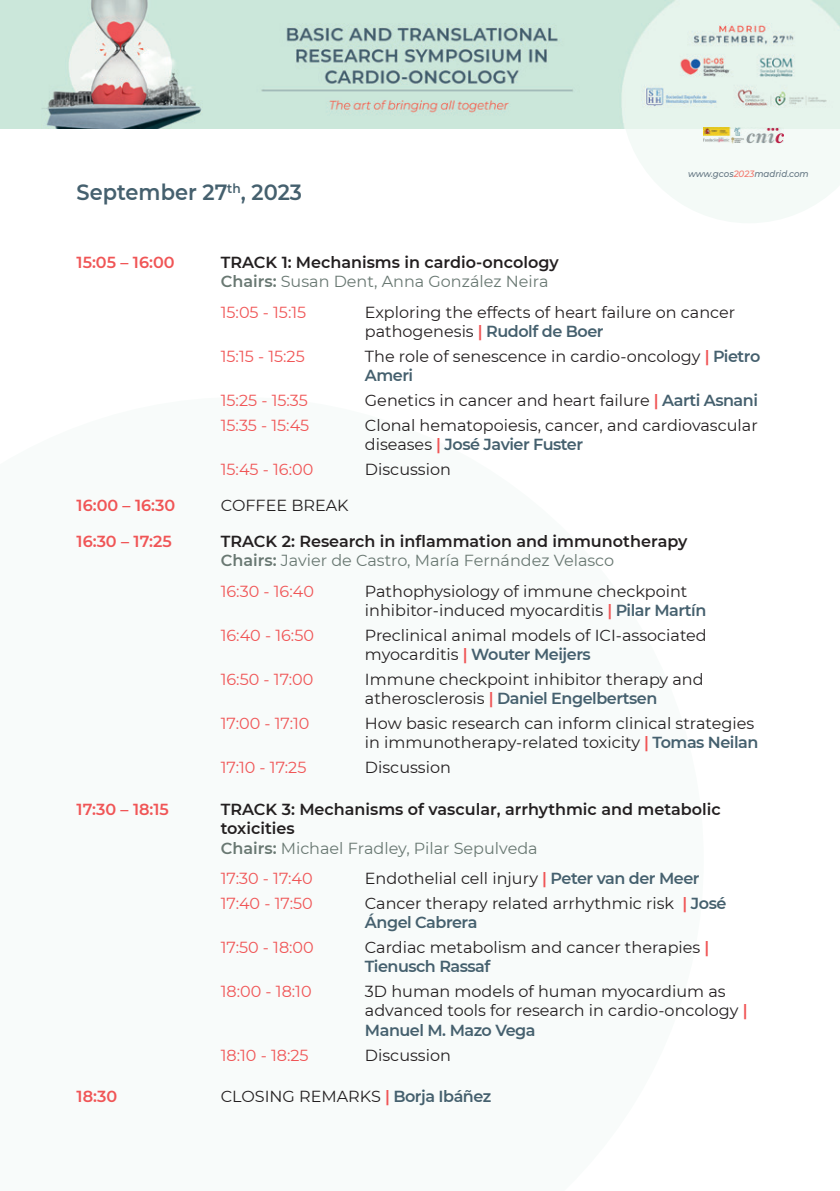
<style>
.page{position:relative;width:840px;height:1191px;background:#fff}
.page>*{position:absolute;margin:0;border:0;box-sizing:border-box;transform-origin:0 0}
.t1{font:600 22px "Montserrat";color:#45606e;scale:.95 1}
.t2{font:16px/19.2px "Montserrat";color:#231f20}
.t3{font:600 16px/19.2px "Montserrat";color:#231f20}
.t4{font:16px "Montserrat";color:#f05556}
.t5{font:600 16px "Montserrat";color:#f05556}
.t6{font:16px "Montserrat";color:#697872}
.t7{font:italic 500 9.2px "Montserrat";color:#637582;scale:.95 1}
.s1{color:#f3796e}
.s2{color:#697872}
.s3{font-weight:400;color:#697872}
.s4{font-weight:600;color:#f05556}
.s5{font-weight:600;color:#45606e}
.s6{font-weight:600}
</style>
<div class="page">
<svg style="left:620px;top:128px;width:219px;height:95px;fill:#f4faf7"></svg>
<img style="left:0;top:0;width:839px;height:128px">
<img style="left:703px;top:128px;width:79px;height:16px">
<p class="t1" style="left:77px;top:176px;width:239px">September 27<sup>th</sup>, 2023</p>
<p class="t7" style="left:687px;top:167px;width:129px">www.gcos<span class="s1">2023</span>madrid.com</p>
<p class="t5" style="left:77px;top:251px;width:99px">15:05 – 16:00</p>
<p class="t3" style="left:221px;top:252px;width:339px">TRACK 1: Mechanisms in cardio-oncology<br><span class="s2">Chairs:</span> <span class="s3">Susan Dent, Anna González Neira</span></p>
<p class="t4" style="left:221px;top:301px;width:87px">15:05 - 15:15</p>
<p class="t2" style="left:365px;top:302px;width:371px">Exploring the effects of heart failure on cancer pathogenesis <span class="s4">|</span> <span class="s5">Rudolf de Boer</span></p>
<p class="t4" style="left:221px;top:345px;width:85px">15:15 - 15:25</p>
<p class="t2" style="left:365px;top:346px;width:396px">The role of senescence in cardio-oncology <span class="s4">|</span> <span class="s5">Pietro<br>Ameri</span></p>
<p class="t4" style="left:221px;top:389px;width:89px">15:25 - 15:35</p>
<p class="t2" style="left:365px;top:390px;width:394px">Genetics in cancer and heart failure <span class="s4">|</span> <span class="s5">Aarti Asnani</span></p>
<p class="t4" style="left:221px;top:414px;width:90px">15:35 - 15:45</p>
<p class="t2" style="left:365px;top:415px;width:394px">Clonal hematopoiesis, cancer, and cardiovascular diseases <span class="s4">|</span> <span class="s5">José Javier Fuster</span></p>
<p class="t4" style="left:221px;top:458px;width:94px">15:45 - 16:00</p>
<p class="t2" style="left:365px;top:459px;width:87px">Discussion</p>
<p class="t5" style="left:77px;top:494px;width:100px">16:00 – 16:30</p>
<p class="t2" style="left:221px;top:495px;width:129px">COFFEE BREAK</p>
<p class="t5" style="left:77px;top:530px;width:97px">16:30 – 17:25</p>
<p class="t3" style="left:221px;top:531px;width:468px">TRACK 2: Research in inflammation and immunotherapy</p>
<p class="t6" style="left:221px;top:550px;width:394px"><span class="s6">Chairs:</span> Javier de Castro, María Fernández Velasco</p>
<p class="t4" style="left:221px;top:580px;width:95px">16:30 - 16:40</p>
<p class="t2" style="left:365px;top:581px;width:343px">Pathophysiology of immune checkpoint inhibitor-induced myocarditis <span class="s4">|</span> <span class="s5">Pilar Martín</span></p>
<p class="t4" style="left:221px;top:624px;width:95px">16:40 - 16:50</p>
<p class="t2" style="left:365px;top:625px;width:343px">Preclinical animal models of ICI-associated myocarditis <span class="s4">|</span> <span class="s5">Wouter Meijers</span></p>
<p class="t4" style="left:221px;top:668px;width:94px">16:50 - 17:00</p>
<p class="t2" style="left:365px;top:669px;width:340px">Immune checkpoint inhibitor therapy and atherosclerosis <span class="s4">|</span> <span class="s5">Daniel Engelbertsen</span></p>
<p class="t4" style="left:221px;top:712px;width:90px">17:00 - 17:10</p>
<p class="t2" style="left:365px;top:713px;width:395px">How basic research can inform clinical strategies in immunotherapy-related toxicity <span class="s4">|</span> <span class="s5">Tomas Neilan</span></p>
<p class="t4" style="left:221px;top:756px;width:87px">17:10 - 17:25</p>
<p class="t2" style="left:365px;top:757px;width:87px">Discussion</p>
<p class="t5" style="left:77px;top:798px;width:94px">17:30 – 18:15</p>
<p class="t3" style="left:221px;top:799px;width:501px">TRACK 3: Mechanisms of vascular, arrhythmic and metabolic toxicities<br><span class="s2">Chairs:</span> <span class="s3">Michael Fradley, Pilar Sepulveda</span></p>
<p class="t4" style="left:221px;top:867px;width:93px">17:30 - 17:40</p>
<p class="t2" style="left:365px;top:868px;width:336px">Endothelial cell injury <span class="s4">|</span> <span class="s5">Peter van der Meer</span></p>
<p class="t4" style="left:221px;top:892px;width:93px">17:40 - 17:50</p>
<p class="t2" style="left:365px;top:893px;width:363px">Cancer therapy related arrhythmic risk <span class="s4">|</span> <span class="s5">José<br>Ángel Cabrera</span></p>
<p class="t4" style="left:221px;top:936px;width:94px">17:50 - 18:00</p>
<p class="t2" style="left:365px;top:937px;width:346px">Cardiac metabolism and cancer therapies <span class="s4">|<br></span><span class="s5">Tienusch Rassaf</span></p>
<p class="t4" style="left:221px;top:980px;width:92px">18:00 - 18:10</p>
<p class="t2" style="left:365px;top:981px;width:384px">3D human models of human myocardium as advanced tools for research in cardio-oncology <span class="s4">|<br></span><span class="s5">Manuel M. Mazo Vega</span></p>
<p class="t4" style="left:221px;top:1043px;width:89px">18:10 - 18:25</p>
<p class="t2" style="left:365px;top:1044px;width:87px">Discussion</p>
<p class="t5" style="left:77px;top:1085px;width:42px">18:30</p>
<p class="t2" style="left:221px;top:1086px;width:272px">CLOSING REMARKS <span class="s4">|</span> <span class="s5">Borja Ibáñez</span></p>
</div>
